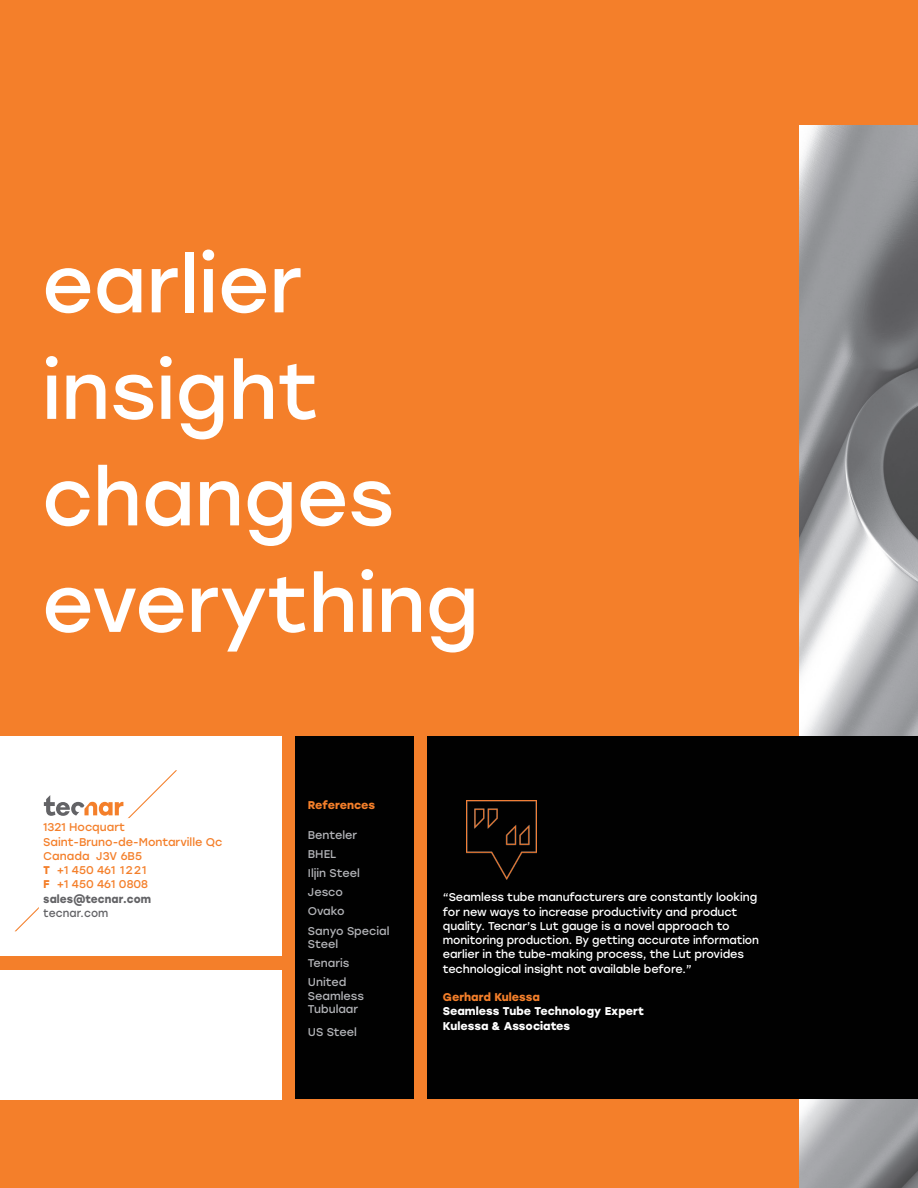
<style>
.page{position:relative;width:918px;height:1188px;background:#f47f2a}
.page>*{position:absolute;margin:0;border:0;box-sizing:border-box;transform-origin:0 0}
.t1{font:78.75px/106.5px "Stolzl";color:#fff}
.t2{font:11.25px/14.2px "Stolzl";letter-spacing:-.01em;color:#fff}
.t3{font:11.25px/14.2px "Stolzl";color:#f47f2a}
.t4{font:11.25px/19.2px "Stolzl";color:#b2b3b7}
.t5{font:700 11.25px/14.2px "Stolzl";color:#fff}
.t6{font:700 11.25px "Stolzl";color:#f47f2a}
.t7{font:11.25px "Stolzl";letter-spacing:.01em;color:#636366;scale:.95 1}
.s1{font-weight:700}
.s2{font-weight:700;color:#636366}
</style>
<div class="page">
<img style="left:799px;top:125px;width:119px;height:1063px">
<div style="left:428px;top:737px;width:490px;height:362px;background:#010101"></div>
<div style="left:295px;top:737px;width:119px;height:362px;background:#010101"></div>
<img style="left:467px;top:801px;width:70px;height:78px">
<div style="left:0;top:737px;width:281px;height:219px;background:#fff"></div>
<svg style="left:15px;top:770px;width:162px;height:162px"></svg>
<div style="left:0;top:970px;width:281px;height:129px;background:#fff"></div>
<h1 class="t1" style="left:42px;top:228px;width:438px">earlier insight changes everything</h1>
<p class="t3" style="left:43px;top:820px;width:181px">1321 Hocquart<br>Saint-Bruno-de-Montarville Qc<br>Canada J3V 6B5<br><span class="s1">T</span> +1 450 461 1221<br><span class="s1">F</span> +1 450 461 0808 <span class="s2">sales@tecnar.com</span></p>
<p class="t7" style="left:43px;top:905px;width:70px">tecnar.com</p>
<p class="t6" style="left:308px;top:797px;width:69px">References</p>
<p class="t4" style="left:308px;top:825px;width:83px">Benteler<br>BHEL<br>Iljin Steel<br>Jesco<br>Ovako<br>Sanyo Special</p>
<p class="t4" style="left:308px;top:934px;width:43px">Steel<br>Tenaris<br>United</p>
<p class="t4" style="left:308px;top:989px;width:58px;line-height:13.5px">Seamless<br>Tubulaar</p>
<p class="t4" style="left:308px;top:1022px;width:51px">US Steel</p>
<p class="t2" style="left:443px;top:890px;width:318px">“Seamless tube manufacturers are constantly looking for new ways to increase productivity and product quality. Tecnar’s Lut gauge is a novel approach to monitoring production. By getting accurate information earlier in the tube-making process, the Lut provides technological insight not available before.”</p>
<p class="t6" style="left:443px;top:989px;width:99px">Gerhard Kulessa</p>
<p class="t5" style="left:443px;top:1004px;width:203px">Seamless Tube Technology Expert<br>Kulessa &amp; Associates</p>
</div>
